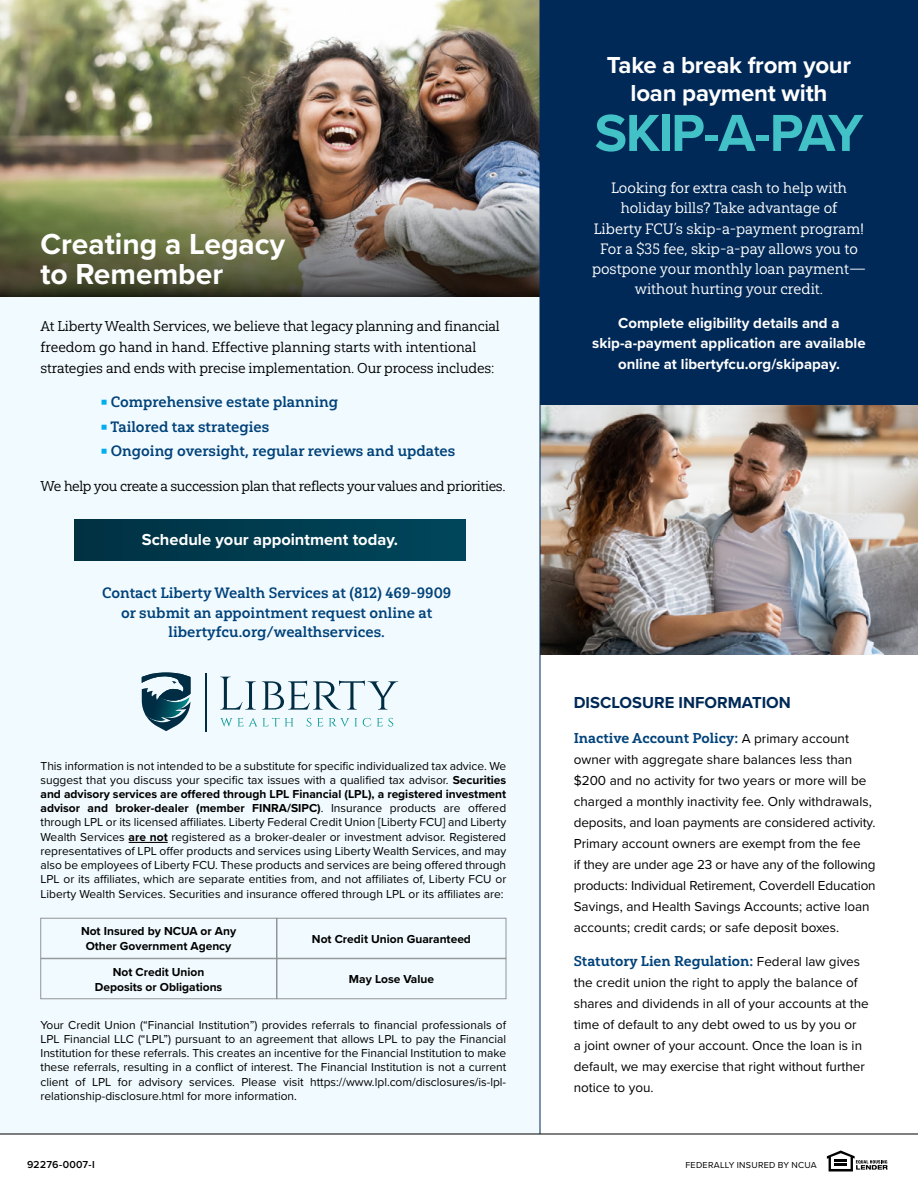
<style>
.page{position:relative;width:918px;height:1188px;background:#fff}
.page>*{position:absolute;margin:0;border:0;box-sizing:border-box;transform-origin:0 0}
.t1{font:700 54px "Proxima Nova";letter-spacing:-.04em;color:#42c1c7}
.t2{font:700 30px/30px "Proxima Nova";color:#fff}
.t3{font:700 24px/28.5px "Proxima Nova";letter-spacing:-.01em;color:#fff;text-align:center}
.t4{font:700 16.5px "Proxima Nova";color:#fff}
.t5{font:700 16.5px "Proxima Nova";color:#002957}
.t6{font:15px/24.5px "Yorkten Slab Nor Dem";color:#00427a}
.t7{font:15px/20.2px "Yorkten Slab Nor Reg";color:#fff;text-align:center}
.t8{font:700 15px/20.2px "Proxima Nova";color:#fff;text-align:center}
.t9{font:14.25px/21px "Yorkten Slab Nor Reg";letter-spacing:-.01em;color:#000}
.t10{font:14.25px "Yorkten Slab Nor Bol";color:#00427a}
.t11{font:13.5px/21px "Proxima Nova";color:#000}
.t12{font:12px/14.2px "Proxima Nova";color:#000;text-align:justify}
.t13{font:700 12px/15px "Proxima Nova";color:#000;text-align:center}
.t14{font:600 10.5px "Proxima Nova";color:#000}
.t15{font:9px "Proxima Nova";letter-spacing:.025em;color:#000}
.s1{font-weight:700}
.s2{font-family:"Proxima Nova";font-size:13.5px;color:#000}
</style>
<div class="page">
<div style="left:540px;top:0;width:378px;height:655px;background:#002957"></div>
<img style="left:541px;top:405px;width:377px;height:250px">
<div style="left:0;top:256px;width:540px;height:878px;background:#f1fafe"></div>
<img style="left:0;top:0;width:540px;height:189px">
<img style="left:0;top:189px;width:540px;height:108px">
<svg style="left:827px;top:1151px;width:61px;height:20px"></svg>
<hr style="left:540px;top:0;width:1px;height:1134px;background:#002957">
<hr style="left:0;top:1134px;width:918px;height:1px;background:#000">
<div style="left:74px;top:520px;width:392px;height:40px;background:#003c4f"></div>
<hr style="left:129px;top:842px;width:39px;height:1px;background:#000">
<div style="left:40px;top:918px;width:237px;height:41px;border:1px solid #939598"></div>
<div style="left:277px;top:918px;width:229px;height:41px;border:1px solid #939598"></div>
<div style="left:40px;top:959px;width:237px;height:40px;border:1px solid #939598"></div>
<div style="left:277px;top:959px;width:229px;height:40px;border:1px solid #939598"></div>
<svg style="left:142px;top:673px;width:48px;height:58px"></svg>
<img style="left:142px;top:688px;width:48px;height:35px">
<svg style="left:220px;top:718px;width:73px;height:9px"></svg>
<svg style="left:307px;top:718px;width:50px;height:9px"></svg>
<svg style="left:363px;top:718px;width:8px;height:9px"></svg>
<svg style="left:377px;top:718px;width:16px;height:9px"></svg>
<hr style="left:205px;top:673px;width:1px;height:58px;background:#002c44">
<svg style="left:220px;top:677px;width:36px;height:33px"></svg>
<svg style="left:262px;top:681px;width:136px;height:29px"></svg>
<h2 class="t2" style="left:40px;top:228px;width:246px">Creating a Legacy to Remember</h2>
<p class="t9" style="left:40px;top:316px;width:461px">At Liberty Wealth Services, we believe that legacy planning and financial freedom go hand in hand. Effective planning starts with intentional strategies and ends with precise implementation. Our process includes:</p>
<p class="t6" style="left:110px;top:390px;width:346px">Comprehensive estate planning<br>Tailored tax strategies<br>Ongoing oversight, regular reviews and updates</p>
<p class="t9" style="left:40px;top:475px;width:467px">We help you create a succession plan that reflects your values and priorities.</p>
<h3 class="t4" style="left:142px;top:527px;width:258px">Schedule your appointment today.</h3>
<p class="t6" style="left:102px;top:583px;width:351px;line-height:19.5px;text-align:center">Contact Liberty Wealth Services at (812) 469-9909 or submit an appointment request online at libertyfcu.org/wealthservices.</p>
<p class="t12" style="left:40px;top:758px;width:467px">This information is not intended to be a substitute for specific individualized tax advice. We suggest that you discuss your specific tax issues with a qualified tax advisor. <span class="s1">Securities and advisory services are offered through LPL Financial (LPL), a registered investment advisor and broker-dealer (member FINRA/SIPC)</span>. Insurance products are offered through LPL or its licensed affiliates. Liberty Federal Credit Union [Liberty FCU] and Liberty Wealth Services <span class="s1">are not</span> registered as a broker-dealer or investment advisor. Registered representatives of LPL offer products and services using Liberty Wealth Services, and may also be employees of Liberty FCU. These products and services are being offered through LPL or its affiliates, which are separate entities from, and not affiliates of, Liberty FCU or Liberty Wealth Services. Securities and insurance offered through LPL or its affiliates are:</p>
<p class="t13" style="left:81px;top:924px;width:157px">Not Insured by NCUA or Any<br>Other Government Agency</p>
<p class="t13" style="left:312px;top:931px;width:161px">Not Credit Union Guaranteed</p>
<p class="t13" style="left:95px;top:964px;width:129px">Not Credit Union<br>Deposits or Obligations</p>
<p class="t13" style="left:349px;top:972px;width:87px">May Lose Value</p>
<p class="t12" style="left:40px;top:1017px;width:467px">Your Credit Union (“Financial Institution”) provides referrals to financial professionals of LPL Financial LLC (“LPL”) pursuant to an agreement that allows LPL to pay the Financial Institution for these referrals. This creates an incentive for the Financial Institution to make these referrals, resulting in a conflict of interest. The Financial Institution is not a current client of LPL for advisory services. Please visit https://www.lpl.com/disclosures/is-lpl&shy;relationship-disclosure.html for more information.</p>
<h3 class="t3" style="left:607px;top:50px;width:246px">Take a break from your loan payment with</h3>
<h1 class="t1" style="left:595px;top:93px;width:271px">SKIP-A-PAY</h1>
<p class="t7" style="left:592px;top:178px;width:275px">Looking for extra cash to help with holiday bills? Take advantage of<br>Liberty FCU’s skip-a-payment program!<br>For a $35 fee, skip-a-pay allows you to postpone your monthly loan payment— without hurting your credit.</p>
<p class="t8" style="left:592px;top:313px;width:275px">Complete eligibility details and a skip-a-payment application are available online at libertyfcu.org/skipapay.</p>
<h3 class="t5" style="left:574px;top:690px;width:219px">DISCLOSURE INFORMATION</h3>
<p class="t10" style="left:574px;top:729px;width:277px">Inactive Account Policy: <span class="s2">A primary account</span></p>
<p class="t11" style="left:574px;top:748px;width:303px">owner with aggregate share balances less than $200 and no activity for two years or more will be charged a monthly inactivity fee. Only withdrawals, deposits, and loan payments are considered activity.<br>Primary account owners are exempt from the fee<br>if they are under age 23 or have any of the following products: Individual Retirement, Coverdell Education Savings, and Health Savings Accounts; active loan accounts; credit cards; or safe deposit boxes.</p>
<p class="t10" style="left:574px;top:953px;width:288px">Statutory Lien Regulation: <span class="s2">Federal law gives</span></p>
<p class="t11" style="left:574px;top:972px;width:297px">the credit union the right to apply the balance of shares and dividends in all of your accounts at the time of default to any debt owed to us by you or<br>a joint owner of your account. Once the loan is in default, we may exercise that right without further notice to you.</p>
<p class="t14" style="left:27px;top:1156px;width:69px">92276-0007-I</p>
<p class="t15" style="left:685px;top:1158px;width:133px">FEDERALLY INSURED BY NCUA</p>
</div>
